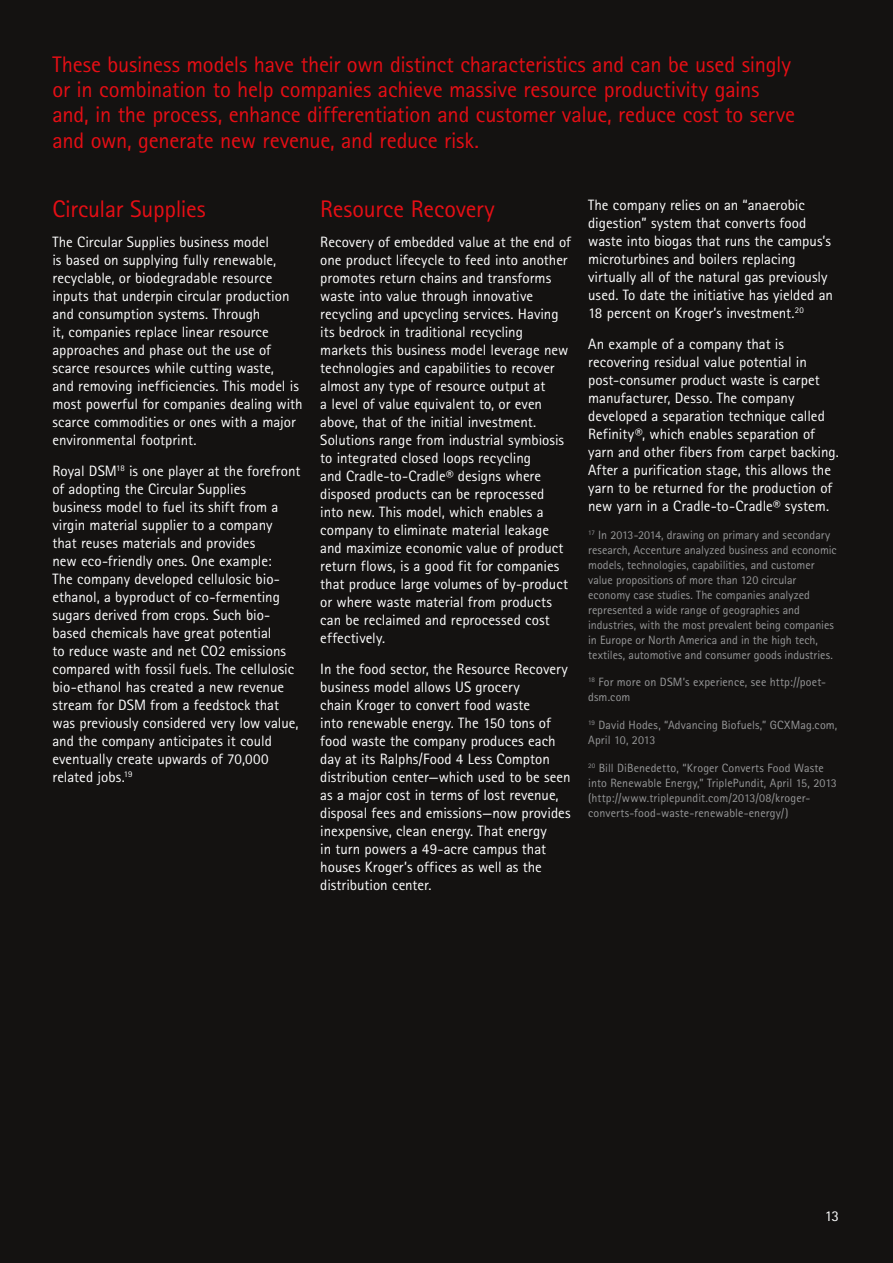
<style>
.page{position:relative;width:893px;height:1263px;background:#141211}
.page>*{position:absolute;margin:0;border:0;box-sizing:border-box;transform-origin:0 0}
.t1{font:24px "Rotis Sans Seriffor ACN";letter-spacing:-.01em;color:#e60e15}
.t2{font:22.5px/25.5px "Rotis Sans Seriffor ACN";letter-spacing:-.01em;color:#e60e15}
.t3{font:15px/18px "Rotis Sans Seriffor ACN";color:#fff}
.t4{font:12px/15px "Rotis Sans Seriffor ACN";letter-spacing:.005em;color:#979899}
</style>
<div class="page">
<p class="t2" style="left:52px;top:51px;width:744px">These business models have their own distinct characteristics and can be used singly or in combination to help companies achieve massive resource productivity gains and, in the process, enhance differentiation and customer value, reduce cost to serve and own, generate new revenue, and reduce risk.</p>
<h1 class="t1" style="left:52px;top:194px;width:155px">Circular Supplies</h1>
<p class="t3" style="left:52px;top:233px;width:252px">The Circular Supplies business model<br>is based on supplying fully renewable, recyclable, or biodegradable resource inputs that underpin circular production and consumption systems. Through<br>it, companies replace linear resource approaches and phase out the use of scarce resources while cutting waste,<br>and removing inefficiencies. This model is most powerful for companies dealing with scarce commodities or ones with a major environmental footprint.</p>
<p class="t3" style="left:52px;top:462px;width:249px">Royal DSM<sup>18</sup> is one player at the forefront of adopting the Circular Supplies<br>business model to fuel its shift from a virgin material supplier to a company that reuses materials and provides<br>new eco-friendly ones. One example:<br>The company developed cellulosic bio&shy;ethanol, a byproduct of co-fermenting sugars derived from crops. Such bio&shy;based chemicals have great potential<br>to reduce waste and net CO2 emissions compared with fossil fuels. The cellulosic bio-ethanol has created a new revenue stream for DSM from a feedstock that was previously considered very low value, and the company anticipates it could eventually create upwards of 70,000 related jobs.<sup>19</sup></p>
<h1 class="t1" style="left:320px;top:194px;width:176px">Resource Recovery</h1>
<p class="t3" style="left:320px;top:233px;width:252px">Recovery of embedded value at the end of one product lifecycle to feed into another promotes return chains and transforms waste into value through innovative recycling and upcycling services. Having its bedrock in traditional recycling markets this business model leverage new technologies and capabilities to recover almost any type of resource output at<br>a level of value equivalent to, or even above, that of the initial investment.<br>Solutions range from industrial symbiosis to integrated closed loops recycling<br>and Cradle-to-Cradle® designs where disposed products can be reprocessed into new. This model, which enables a company to eliminate material leakage and maximize economic value of product return flows, is a good fit for companies that produce large volumes of by-product or where waste material from products can be reclaimed and reprocessed cost effectively.</p>
<p class="t3" style="left:320px;top:660px;width:252px">In the food sector, the Resource Recovery business model allows US grocery<br>chain Kroger to convert food waste<br>into renewable energy. The 150 tons of food waste the company produces each day at its Ralphs/Food 4 Less Compton distribution center—which used to be seen as a major cost in terms of lost revenue, disposal fees and emissions—now provides inexpensive, clean energy. That energy<br>in turn powers a 49-acre campus that houses Kroger’s offices as well as the distribution center.</p>
<p class="t3" style="left:588px;top:196px;width:246px">The company relies on an “anaerobic digestion” system that converts food waste into biogas that runs the campus’s microturbines and boilers replacing virtually all of the natural gas previously used. To date the initiative has yielded an 18 percent on Kroger’s investment.<sup>20</sup></p>
<p class="t3" style="left:588px;top:335px;width:252px">An example of a company that is recovering residual value potential in post-consumer product waste is carpet manufacturer, Desso. The company developed a separation technique called Refinity®, which enables separation of yarn and other fibers from carpet backing.<br>After a purification stage, this allows the yarn to be returned for the production of new yarn in a Cradle-to-Cradle® system.</p>
<p class="t4" style="left:588px;top:527px;width:250px"><sup>17</sup> In 2013-2014, drawing on primary and secondary research, Accenture analyzed business and economic models, technologies, capabilities, and customer value propositions of more than 120 circular economy case studies. The companies analyzed represented a wide range of geographies and industries, with the most prevalent being companies in Europe or North America and in the high tech, textiles, automotive and consumer goods industries.</p>
<p class="t4" style="left:588px;top:675px;width:239px"><sup>18</sup> For more on DSM’s experience, see http://poet&shy;dsm.com</p>
<p class="t4" style="left:588px;top:718px;width:251px"><sup>19</sup> David Hodes, “Advancing Biofuels,” GCXMag.com,<br>April 10, 2013</p>
<p class="t4" style="left:588px;top:760px;width:250px"><sup>20</sup> Bill DiBenedetto, “Kroger Converts Food Waste into Renewable Energy,” TriplePundit, April 15, 2013 (http://www.triplepundit.com/2013/08/kroger&shy;converts-food-waste-renewable-energy/)</p>
<p class="t3" style="left:825px;top:1207px;width:16px">13</p>
</div>
